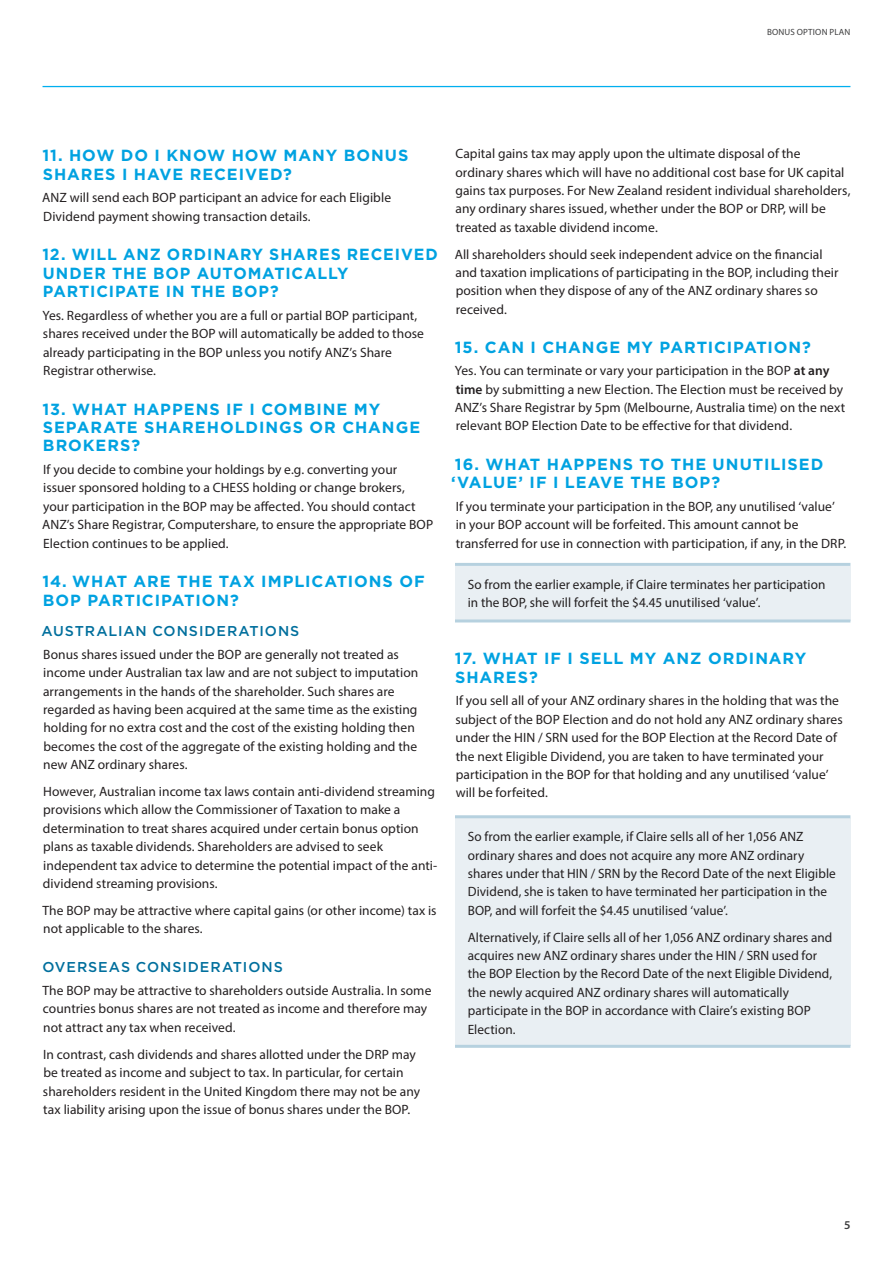
<style>
.page{position:relative;width:893px;height:1263px;background:#fff}
.page>*{position:absolute;margin:0;border:0;box-sizing:border-box;transform-origin:0 0}
.t1{font:700 16.2px/18.3px "Gotham";letter-spacing:.055em;color:#00a2e1}
.t2{font:500 14.25px "Gotham";letter-spacing:.065em;color:#006f9d}
.Body_6sp_after{font:13.5px/18.3px "Myriad Pro";letter-spacing:.005em;color:#231f20}
.Body_2_sp_after{font:13.5px/18.3px "Myriad Pro";letter-spacing:.005em;color:#231f20}
.t3{font:600 12px "Myriad Pro";color:#3e3e3f}
.t4{font:9px "Myriad Pro";letter-spacing:.02em;color:#3e3e3f}
.s1{font-weight:600}
</style>
<div class="page">
<hr style="left:43px;top:86px;width:807px;height:1px;background:#00afef">
<div style="left:455px;top:566px;width:395px;height:54px;background:#e9eff3"></div>
<div style="left:455px;top:818px;width:395px;height:228px;background:#e9eff3"></div>
<hr style="left:455px;top:563px;width:395px;height:3px;background:#b6d1df">
<hr style="left:455px;top:815px;width:395px;height:3px;background:#b6d1df">
<hr style="left:455px;top:619px;width:395px;height:3px;background:#b6d1df">
<hr style="left:455px;top:1045px;width:395px;height:3px;background:#b6d1df">
<p class="t4" style="left:767px;top:27px;width:85px">BONUS OPTION PLAN</p>
<h2 class="t1" style="left:42px;top:146px;width:367px">11. HOW DO I KNOW HOW MANY BONUS<br>SHARES I HAVE RECEIVED?</h2>
<p class="Body_6sp_after" style="left:42px;top:189px;width:350px">ANZ will send each BOP participant an advice for each Eligible<br>Dividend payment showing transaction details.</p>
<h2 class="t1" style="left:42px;top:245px;width:397px">12. WILL ANZ ORDINARY SHARES RECEIVED<br>UNDER THE BOP AUTOMATICALLY<br>PARTICIPATE IN THE BOP?</h2>
<p class="Body_6sp_after" style="left:42px;top:306px;width:383px">Yes. Regardless of whether you are a full or partial BOP participant, shares received under the BOP will automatically be added to those already participating in the BOP unless you notify ANZ’s Share Registrar otherwise.</p>
<h2 class="t1" style="left:42px;top:399px;width:379px">13. WHAT HAPPENS IF I COMBINE MY<br>SEPARATE SHAREHOLDINGS OR CHANGE<br>BROKERS?</h2>
<p class="Body_6sp_after" style="left:42px;top:460px;width:392px">If you decide to combine your holdings by e.g. converting your<br>issuer sponsored holding to a CHESS holding or change brokers,<br>your participation in the BOP may be affected. You should contact ANZ’s Share Registrar, Computershare, to ensure the appropriate BOP Election continues to be applied.</p>
<h2 class="t1" style="left:42px;top:572px;width:384px">14. WHAT ARE THE TAX IMPLICATIONS OF<br>BOP PARTICIPATION?</h2>
<h3 class="t2" style="left:41px;top:623px;width:259px">AUSTRALIAN CONSIDERATIONS</h3>
<p class="Body_2_sp_after" style="left:43px;top:645px;width:377px">Bonus shares issued under the BOP are generally not treated as income under Australian tax law and are not subject to imputation arrangements in the hands of the shareholder. Such shares are regarded as having been acquired at the same time as the existing holding for no extra cost and the cost of the existing holding then becomes the cost of the aggregate of the existing holding and the new ANZ ordinary shares.</p>
<p class="Body_2_sp_after" style="left:43px;top:782px;width:396px">However, Australian income tax laws contain anti-dividend streaming provisions which allow the Commissioner of Taxation to make a determination to treat shares acquired under certain bonus option plans as taxable dividends. Shareholders are advised to seek independent tax advice to determine the potential impact of the anti&shy;dividend streaming provisions.</p>
<p class="Body_6sp_after" style="left:42px;top:901px;width:396px">The BOP may be attractive where capital gains (or other income) tax is not applicable to the shares.</p>
<h3 class="t2" style="left:42px;top:959px;width:242px">OVERSEAS CONSIDERATIONS</h3>
<p class="Body_2_sp_after" style="left:42px;top:981px;width:391px">The BOP may be attractive to shareholders outside Australia. In some countries bonus shares are not treated as income and therefore may not attract any tax when received.</p>
<p class="Body_2_sp_after" style="left:43px;top:1045px;width:379px">In contrast, cash dividends and shares allotted under the DRP may be treated as income and subject to tax. In particular, for certain shareholders resident in the United Kingdom there may not be any tax liability arising upon the issue of bonus shares under the BOP.</p>
<p class="Body_2_sp_after" style="left:455px;top:144px;width:396px">Capital gains tax may apply upon the ultimate disposal of the ordinary shares which will have no additional cost base for UK capital gains tax purposes. For New Zealand resident individual shareholders, any ordinary shares issued, whether under the BOP or DRP, will be treated as taxable dividend income.</p>
<p class="Body_2_sp_after" style="left:455px;top:245px;width:385px">All shareholders should seek independent advice on the financial and taxation implications of participating in the BOP, including their position when they dispose of any of the ANZ ordinary shares so received.</p>
<h2 class="t1" style="left:455px;top:337px;width:358px">15. CAN I CHANGE MY PARTICIPATION?</h2>
<p class="Body_6sp_after" style="left:455px;top:361px;width:392px">Yes. You can terminate or vary your participation in the BOP <span class="s1">at any time</span> by submitting a new Election. The Election must be received by ANZ’s Share Registrar by 5pm (Melbourne, Australia time) on the next relevant BOP Election Date to be effective for that dividend.</p>
<h2 class="t1" style="left:451px;top:455px;width:374px">16. WHAT HAPPENS TO THE UNUTILISED ‘VALUE’ IF I LEAVE THE BOP?</h2>
<p class="Body_6sp_after" style="left:456px;top:497px;width:392px">If you terminate your participation in the BOP, any unutilised ‘value’ in your BOP account will be forfeited. This amount cannot be transferred for use in connection with participation, if any, in the DRP.</p>
<p class="Body_6sp_after" style="left:468px;top:575px;width:359px">So from the earlier example, if Claire terminates her participation in the BOP, she will forfeit the $4.45 unutilised ‘value’.</p>
<h2 class="t1" style="left:455px;top:649px;width:353px">17. WHAT IF I SELL MY ANZ ORDINARY<br>SHARES?</h2>
<p class="Body_6sp_after" style="left:455px;top:691px;width:389px">If you sell all of your ANZ ordinary shares in the holding that was the subject of the BOP Election and do not hold any ANZ ordinary shares under the HIN / SRN used for the BOP Election at the Record Date of the next Eligible Dividend, you are taken to have terminated your participation in the BOP for that holding and any unutilised ‘value’ will be forfeited.</p>
<p class="Body_6sp_after" style="left:468px;top:827px;width:370px">So from the earlier example, if Claire sells all of her 1,056 ANZ ordinary shares and does not acquire any more ANZ ordinary shares under that HIN / SRN by the Record Date of the next Eligible Dividend, she is taken to have terminated her participation in the BOP, and will forfeit the $4.45 unutilised ‘value’.</p>
<p class="Body_6sp_after" style="left:468px;top:928px;width:366px">Alternatively, if Claire sells all of her 1,056 ANZ ordinary shares and acquires new ANZ ordinary shares under the HIN / SRN used for the BOP Election by the Record Date of the next Eligible Dividend, the newly acquired ANZ ordinary shares will automatically participate in the BOP in accordance with Claire’s existing BOP Election.</p>
<p class="t3" style="left:844px;top:1218px;width:8px">5</p>
</div>
